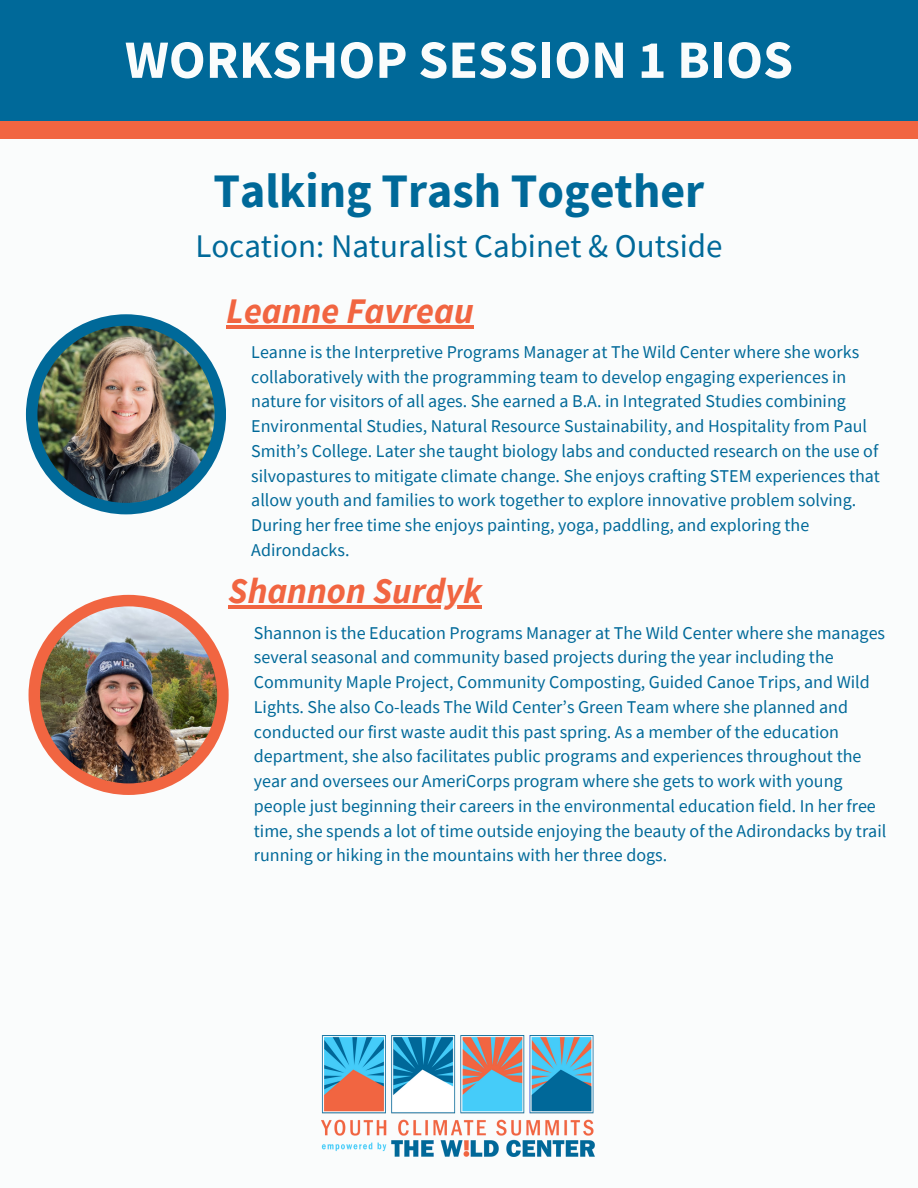
<style>
.page{position:relative;width:918px;height:1188px;background:#fafcfc}
.page>*{position:absolute;margin:0;border:0;box-sizing:border-box;transform-origin:0 0}
.t1{font:700 54px "Source Sans Pro";color:#fafcfc}
.t2{font:700 48px "Source Sans Pro";color:#006999}
.t3{font:italic 700 36px "Source Sans Pro";color:#f16541}
.t4{font:33px "Source Sans Pro";color:#006999}
.t5{font:18px/24.8px "Source Sans Pro";color:#006999}
</style>
<div class="page">
<div style="left:0;top:29px;width:918px;height:110px;background:#f16541"></div>
<div style="left:0;top:0;width:918px;height:121px;background:#006999"></div>
<div style="left:26px;top:314px;width:200px;height:200px;background:#006999;border-radius:50%"></div>
<img style="left:37px;top:326px;width:178px;height:177px;border-radius:50%">
<hr style="left:226px;top:325px;width:248px;height:3px;background:#f16541">
<img style="left:322px;top:1035px;width:273px;height:122px">
<div style="left:29px;top:595px;width:200px;height:200px;background:#f16541;border-radius:50%"></div>
<img style="left:40px;top:606px;width:177px;height:177px;border-radius:50%">
<hr style="left:229px;top:606px;width:253px;height:3px;background:#f16541">
<p class="t1" style="left:125px;top:25px;width:670px">WORKSHOP SESSION 1 BIOS</p>
<p class="t2" style="left:214px;top:160px;width:492px">Talking Trash Together</p>
<p class="t4" style="left:195px;top:224px;width:529px">Location: Naturalist Cabinet &amp; Outside</p>
<p class="t3" style="left:226px;top:287px;width:249px">Leanne Favreau</p>
<p class="t5" style="left:251px;top:339px;width:630px">Leanne is the Interpretive Programs Manager at The Wild Center where she works collaboratively with the programming team to develop engaging experiences in nature for visitors of all ages. She earned a B.A. in Integrated Studies combining Environmental Studies, Natural Resource Sustainability, and Hospitality from Paul Smith’s College. Later she taught biology labs and conducted research on the use of silvopastures to mitigate climate change. She enjoys crafting STEM experiences that allow youth and families to work together to explore innovative problem solving.<br>During her free time she enjoys painting, yoga, paddling, and exploring the Adirondacks.</p>
<p class="t3" style="left:229px;top:568px;width:255px">Shannon Surdyk</p>
<p class="t5" style="left:254px;top:620px;width:634px">Shannon is the Education Programs Manager at The Wild Center where she manages several seasonal and community based projects during the year including the Community Maple Project, Community Composting, Guided Canoe Trips, and Wild Lights. She also Co-leads The Wild Center’s Green Team where she planned and conducted our first waste audit this past spring. As a member of the education department, she also facilitates public programs and experiences throughout the year and oversees our AmeriCorps program where she gets to work with young people just beginning their careers in the environmental education field. In her free time, she spends a lot of time outside enjoying the beauty of the Adirondacks by trail running or hiking in the mountains with her three dogs.</p>
</div>
